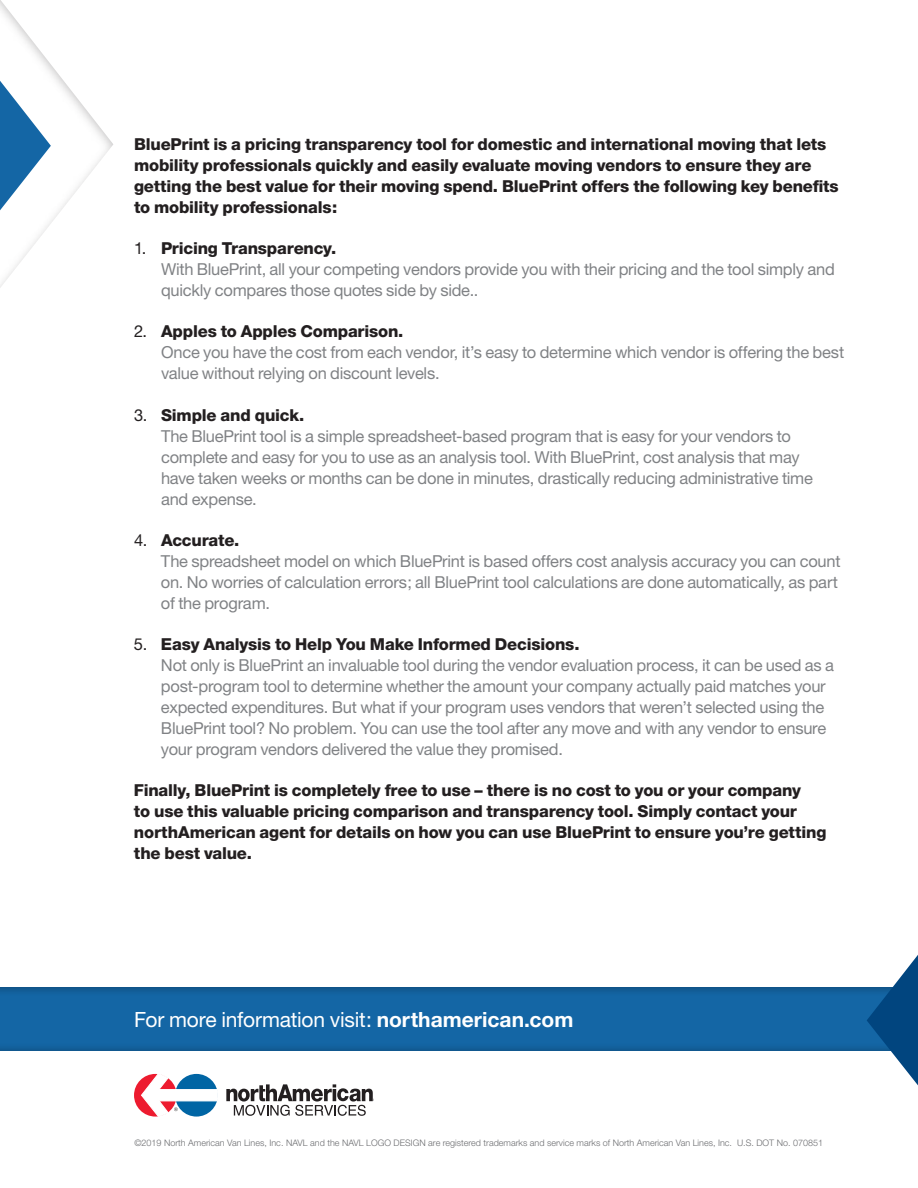
<style>
.page{position:relative;width:918px;height:1188px;background:#fff}
.page>*{position:absolute;margin:0;border:0;box-sizing:border-box;transform-origin:0 0}
.t1{font:21px "Helvetica Neue";letter-spacing:-.01em;color:#fff}
.t2{font:16.5px/21px "Helvetica Neue";letter-spacing:-.015em;color:#808285}
.t3{font:800 16.5px/21px "Helvetica Neue";letter-spacing:-.01em;color:#231f20}
.t4{font:300 9px "Helvetica Neue";color:#6c6d70}
.s1{color:#231f20}
.s2{font-weight:800;color:#231f20}
.s3{font-weight:700}
</style>
<div class="page">
<div style="left:0;top:986px;width:918px;height:66px;background:#231f20;opacity:.39"></div>
<div style="left:134px;top:1074px;width:43px;height:43px;background:#ed1b2f;border-radius:50%"></div>
<svg style="left:140px;top:1073px;width:78px;height:44px"></svg>
<svg style="left:226px;top:1084px;width:148px;height:32px"></svg>
<svg style="left:0;top:0;width:113px;height:288px"></svg>
<svg style="left:867px;top:955px;width:51px;height:130px"></svg>
<p class="t3" style="left:134px;top:133px;width:706px">BluePrint is a pricing transparency tool for domestic and international moving that lets mobility professionals quickly and easily evaluate moving vendors to ensure they are getting the best value for their moving spend. BluePrint offers the following key benefits to mobility professionals:</p>
<p class="t2" style="left:161px;top:237px;width:675px;text-indent:-27px"><span class="s1">1.</span> <span class="s2">Pricing Transparency.<br></span>With BluePrint, all your competing vendors provide you with their pricing and the tool simply and quickly compares those quotes side by side..</p>
<p class="t2" style="left:161px;top:321px;width:685px;text-indent:-27px"><span class="s1">2.</span> <span class="s2">Apples to Apples Comparison.<br></span>Once you have the cost from each vendor, it’s easy to determine which vendor is offering the best value without relying on discount levels.</p>
<p class="t2" style="left:161px;top:404px;width:653px;text-indent:-27px"><span class="s1">3.</span> <span class="s2">Simple and quick.<br></span>The BluePrint tool is a simple spreadsheet-based program that is easy for your vendors to complete and easy for you to use as an analysis tool. With BluePrint, cost analysis that may have taken weeks or months can be done in minutes, drastically reducing administrative time and expense.</p>
<p class="t2" style="left:161px;top:529px;width:681px;text-indent:-27px"><span class="s1">4.</span> <span class="s2">Accurate.<br></span>The spreadsheet model on which BluePrint is based offers cost analysis accuracy you can count on. No worries of calculation errors; all BluePrint tool calculations are done automatically, as part of the program.</p>
<p class="t2" style="left:161px;top:634px;width:675px;text-indent:-27px"><span class="s1">5.</span> <span class="s2">Easy Analysis to Help You Make Informed Decisions.<br></span>Not only is BluePrint an invaluable tool during the vendor evaluation process, it can be used as a post-program tool to determine whether the amount your company actually paid matches your expected expenditures. But what if your program uses vendors that weren’t selected using the BluePrint tool? No problem. You can use the tool after any move and with any vendor to ensure your program vendors delivered the value they promised.</p>
<p class="t3" style="left:134px;top:780px;width:694px">Finally, BluePrint is completely free to use – there is no cost to you or your company<br>to use this valuable pricing comparison and transparency tool. Simply contact your northAmerican agent for details on how you can use BluePrint to ensure you’re getting the best value.</p>
<p class="t1" style="left:134px;top:1007px;width:441px">For more information visit: <span class="s3">northamerican.com</span></p>
<p class="t4" style="left:134px;top:1137px;width:690px">©2019 North American Van Lines, Inc. NAVL and the NAVL LOGO DESIGN are registered trademarks and service marks of North American Van Lines, Inc. U.S. DOT No. 070851</p>
</div>
